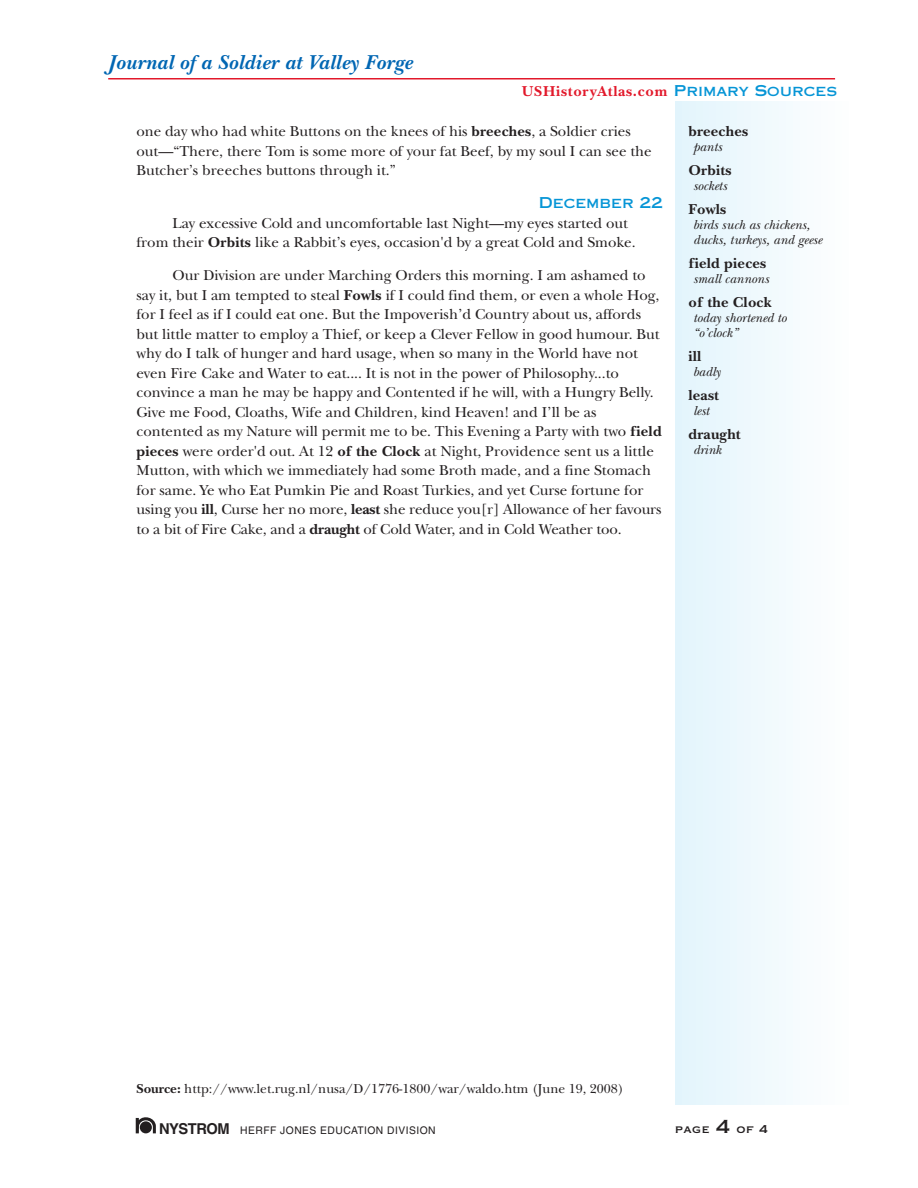
<style>
.page{position:relative;width:918px;height:1188px;background:#fff}
.page>*{position:absolute;margin:0;border:0;box-sizing:border-box;transform-origin:0 0}
.t1{font:italic 700 21px "New Baskerville";letter-spacing:.015em;color:#0166b3}
.t2{font:15px/19.5px "New Baskerville";color:#231f20}
.t3{font:700 15px "New Baskerville";letter-spacing:.015em;color:#231f20}
.t4{font:700 15px "New Baskerville";letter-spacing:.05em;color:#e2192b}
.t5{font:15px "Copperplate Gothic Std 31 AB";color:#0695d6}
.t6{font:15px "Copperplate Gothic Std 31 BC";letter-spacing:.015em;color:#231f20}
.t7{font:italic 13.5px/15px "New Baskerville";color:#231f20}
.t8{font:13.5px "New Baskerville";color:#231f20}
.t9{font:10.5px "Helvetica";letter-spacing:.045em;color:#231f20}
.s1{font-family:"Copperplate Gothic Std 31 AB";font-weight:400;color:#0695d6}
.s2{font-weight:700}
.s3{font-weight:700;font-size:15px}
.s4{font-family:"Copperplate Gothic Std 31 AB";font-size:18px}
</style>
<div class="page">
<div style="left:675px;top:101px;width:174px;height:1004px;background:#ecf8fd"></div>
<hr style="left:108px;top:78px;width:727px;height:2px;background:#e2192b">
<svg style="left:136px;top:1117px;width:20px;height:16px"></svg>
<div style="left:140px;top:1121px;width:12px;height:12px;background:#231f20;border-radius:50%"></div>
<h1 class="t1" style="left:108px;top:49px;width:305px">Journal of a Soldier at Valley Forge</h1>
<p class="t4" style="left:522px;top:82px;width:317px">USHistoryAtlas.com <span class="s1">Primary Sources</span></p>
<p class="t2" style="left:136px;top:124px;width:517px">one day who had white Buttons on the knees of his <span class="s2">breeches</span>, a Soldier cries out—“There, there Tom is some more of your fat Beef, by my soul I can see the<br>Butcher’s breeches buttons through it.”</p>
<p class="t5" style="left:539px;top:197px;width:126px">December 22</p>
<p class="t2" style="left:136px;top:215px;width:501px;text-indent:36px">Lay excessive Cold and uncomfortable last Night—my eyes started out from their <span class="s2">Orbits</span> like a Rabbit’s eyes, occasion'd by a great Cold and Smoke.</p>
<p class="t2" style="left:136px;top:268px;width:527px;text-indent:36px">Our Division are under Marching Orders this morning. I am ashamed to say it, but I am tempted to steal <span class="s2">Fowls</span> if I could find them, or even a whole Hog, for I feel as if I could eat one. But the Impoverish’d Country about us, affords but little matter to employ a Thief, or keep a Clever Fellow in good humour. But why do I talk of hunger and hard usage, when so many in the World have not even Fire Cake and Water to eat.... It is not in the power of Philosophy...to convince a man he may be happy and Contented if he will, with a Hungry Belly.<br>Give me Food, Cloaths, Wife and Children, kind Heaven! and I’ll be as contented as my Nature will permit me to be. This Evening a Party with two <span class="s2">field pieces</span> were order'd out. At 12 <span class="s2">of the Clock</span> at Night, Providence sent us a little Mutton, with which we immediately had some Broth made, and a fine Stomach for same. Ye who Eat Pumkin Pie and Roast Turkies, and yet Curse fortune for using you <span class="s2">ill</span>, Curse her no more, <span class="s2">least</span> she reduce you[r] Allowance of her favours to a bit of Fire Cake, and a <span class="s2">draught</span> of Cold Water, and in Cold Weather too.</p>
<p class="t3" style="left:688px;top:122px;width:61px">breeches</p>
<p class="t7" style="left:693px;top:141px;width:31px">pants</p>
<p class="t3" style="left:688px;top:161px;width:45px">Orbits</p>
<p class="t7" style="left:693px;top:180px;width:35px">sockets</p>
<p class="t3" style="left:688px;top:200px;width:39px">Fowls</p>
<p class="t7" style="left:693px;top:219px;width:131px">birds such as chickens, ducks, turkeys, and geese</p>
<p class="t3" style="left:688px;top:254px;width:79px">field pieces</p>
<p class="t7" style="left:693px;top:273px;width:78px">small cannons</p>
<p class="t3" style="left:688px;top:293px;width:85px">of the Clock</p>
<p class="t7" style="left:693px;top:312px;width:95px">today shortened to “o’clock”</p>
<p class="t3" style="left:688px;top:347px;width:15px">ill</p>
<p class="t7" style="left:693px;top:366px;width:29px">badly</p>
<p class="t3" style="left:688px;top:386px;width:32px">least</p>
<p class="t7" style="left:693px;top:405px;width:18px">lest</p>
<p class="t3" style="left:688px;top:425px;width:54px">draught</p>
<p class="t7" style="left:693px;top:444px;width:30px">drink</p>
<p class="t8" style="left:137px;top:1084px;width:489px"><span class="s2">Source:</span> http://www.let.rug.nl/nusa/D/1776-1800/war/waldo.htm (June 19, 2008)</p>
<p class="t9" style="left:159px;top:1126px;width:278px"><span class="s3">NYSTROM</span> HERFF JONES EDUCATION DIVISION</p>
<p class="t6" style="left:675px;top:1119px;width:95px">page <span class="s4">4</span> of 4</p>
</div>
